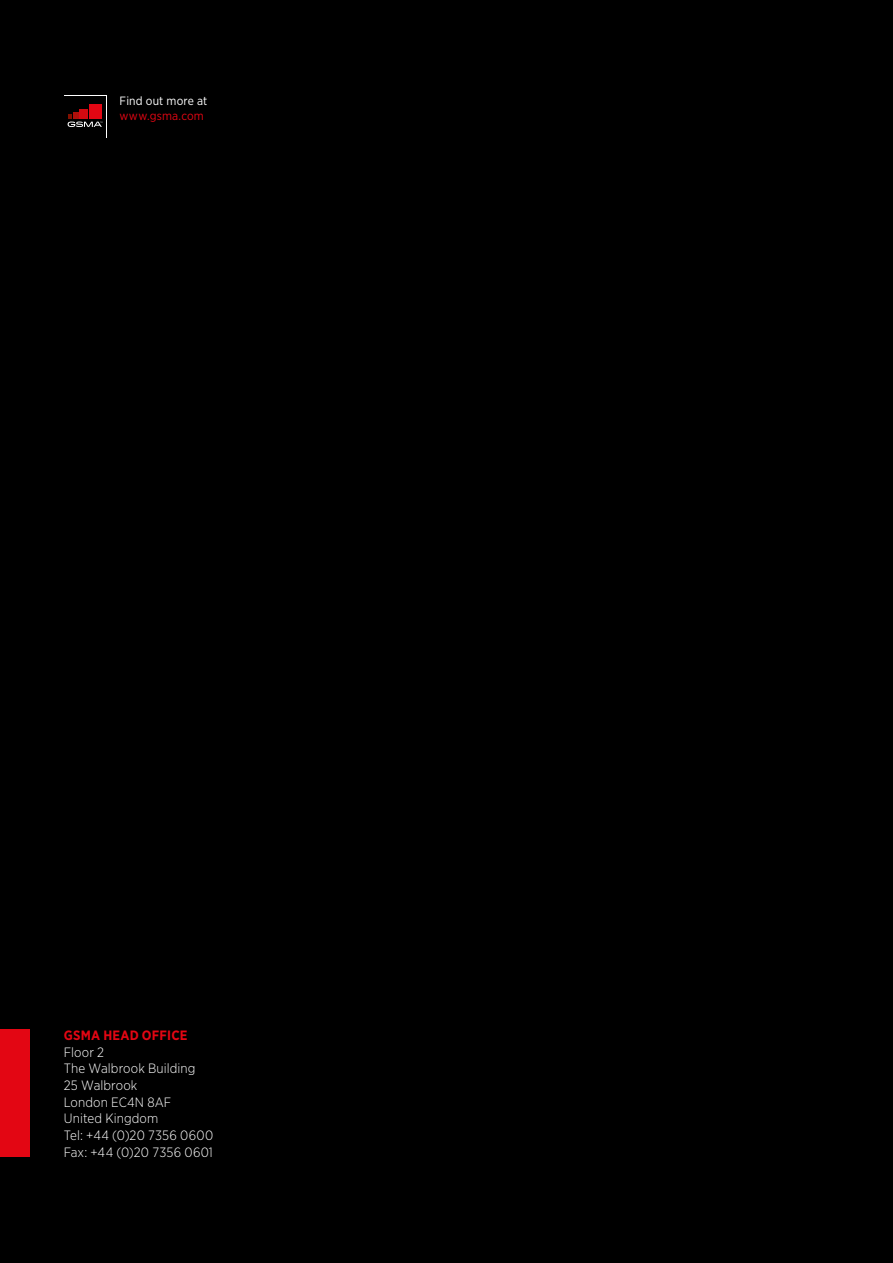
<style>
.page{position:relative;width:893px;height:1263px;background:#000}
.page>*{position:absolute;margin:0;border:0;box-sizing:border-box;transform-origin:0 0}
.t1{font:300 13.5px/16.6px "Gotham Narrow";letter-spacing:.01em;color:#fff}
.t2{font:700 13.5px "Gotham Narrow";letter-spacing:.015em;color:#e30613}
.t3{font:12px "Gotham Narrow";letter-spacing:.01em;color:#fff}
.t4{font:12px "Gotham Narrow";letter-spacing:.015em;color:#e30613}
</style>
<div class="page">
<svg style="left:68px;top:112px;width:34px;height:15px"></svg>
<div style="left:80px;top:109px;width:8px;height:10px;background:#d20a11"></div>
<div style="left:89px;top:104px;width:13px;height:15px;background:#e30613"></div>
<div style="left:0;top:1029px;width:30px;height:128px;background:#e30613"></div>
<p class="t3" style="left:120px;top:94px;width:89px">Find out more at</p>
<p class="t4" style="left:120px;top:109px;width:86px">www.gsma.com</p>
<p class="t2" style="left:64px;top:1026px;width:125px">GSMA HEAD OFFICE</p>
<p class="t1" style="left:64px;top:1043px;width:151px">Floor 2<br>The Walbrook Building<br>25 Walbrook<br>London EC4N 8AF<br>United Kingdom<br>Tel: +44 (0)20 7356 0600<br>Fax: +44 (0)20 7356 0601</p>
</div>
